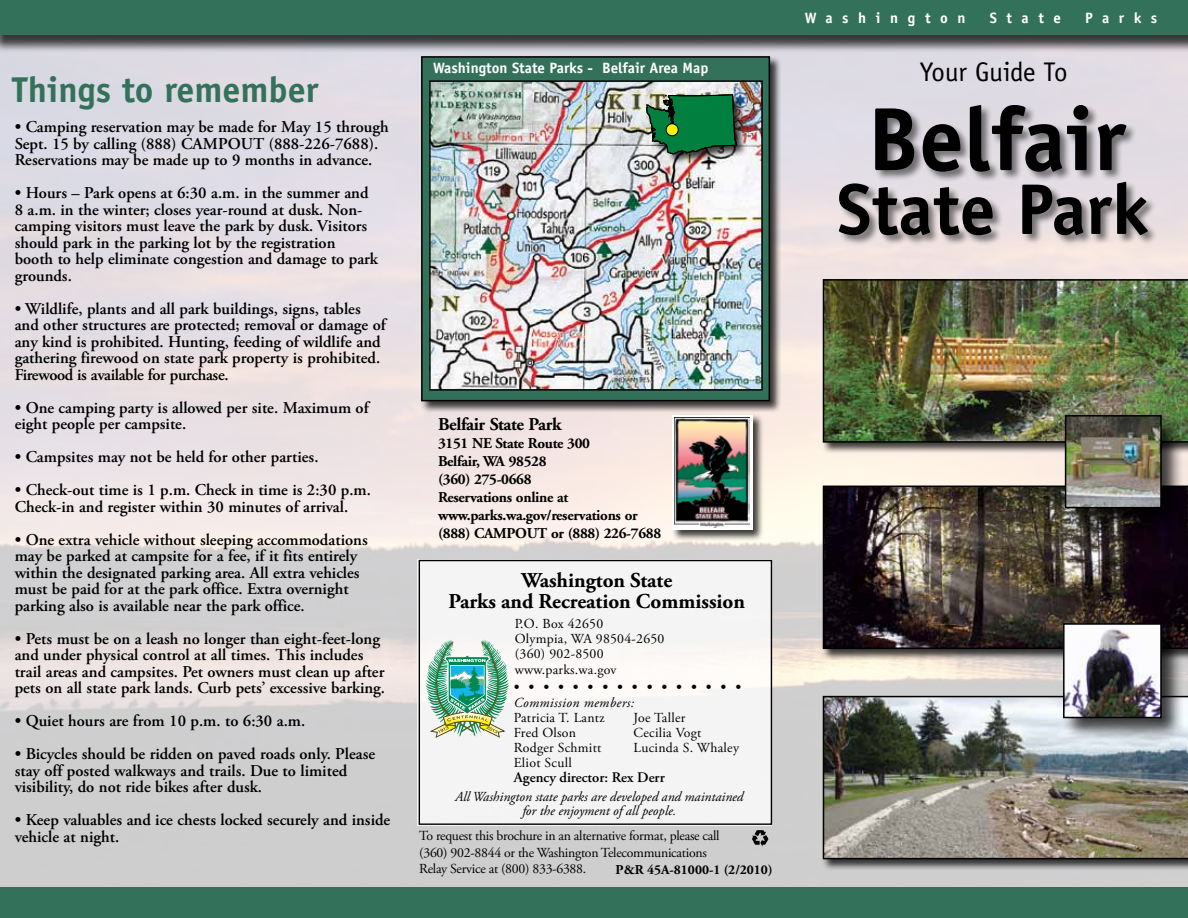
<style>
.page{position:relative;width:1188px;height:918px;background:#fff}
.page>*{position:absolute;margin:0;border:0;box-sizing:border-box;transform-origin:0 0}
.t1{font:700 90px "Officina Sans";color:#000}
.t2{font:700 72px "Officina Sans";color:#000}
.t3{font:700 36px "Officina Sans";color:#34715b}
.t4{font:27px "Officina Sans";letter-spacing:-.01em;color:#000}
.t5{font:700 21.15px/21.1px "Adobe Garamond Pro";color:#000;text-align:center}
.t6{font:700 18px "Adobe Garamond";letter-spacing:-.02em;color:#000}
.t7{font:600 16.5px/16.5px "Adobe Garamond Pro";color:#000}
.t8{font:15.45px "Adobe Garamond Pro";color:#000}
.t9{font:700 15px/18px "Adobe Garamond";letter-spacing:-.02em;color:#000}
.t10{font:700 15px "Officina Sans";color:#fff}
.t11{font:700 15px "Officina Sans";letter-spacing:.64em;color:#fff}
.t12{font:600 14.7px "Adobe Garamond Pro";color:#000}
.t13{font:13.8px/15.1px "Adobe Garamond Pro";letter-spacing:.01em;color:#000}
.t14{font:13.8px/16.5px "Adobe Garamond Pro";letter-spacing:-.02em;color:#000}
.t15{font:italic 13.8px/13.8px "Adobe Garamond Pro";color:#000;text-align:center}
.t16{font:italic 13.8px "Adobe Garamond Pro";letter-spacing:.03em;color:#000}
.t17{font:700 13.5px "Adobe Garamond Pro";color:#000}
</style>
<div class="page">
<div style="left:420px;top:55px;width:362px;height:358px;background:#000;opacity:.75"></div>
<div style="left:422px;top:57px;width:347px;height:344px;background:#34715b"></div>
<div style="left:421px;top:56px;width:349px;height:345px;border:2px solid #000"></div>
<div style="left:0;top:0;width:1188px;height:53px;background:#000;opacity:.75"></div>
<div style="left:0;top:0;width:1188px;height:34px;background:#34715b"></div>
<div style="left:822px;top:278px;width:366px;height:176px;background:#000;opacity:.75"></div>
<img style="left:823px;top:279px;width:365px;height:164px">
<div style="left:0;top:887px;width:1188px;height:31px;background:#34715b"></div>
<div style="left:418px;top:559px;width:354px;height:266px;background:#f4f4f4"></div>
<div style="left:419px;top:560px;width:353px;height:265px;border:1px solid #000"></div>
<svg style="left:752px;top:830px;width:16px;height:17px"></svg>
<svg style="left:425px;top:639px;width:84px;height:99px"></svg>
<img style="left:432px;top:83px;width:328px;height:305px">
<div style="left:429px;top:80px;width:334px;height:311px;border:2px solid #000"></div>
<div style="left:645px;top:94px;width:102px;height:70px;background:#000;opacity:.75"></div>
<svg style="left:646px;top:95px;width:91px;height:59px;background:#1c7446"></svg>
<div style="left:666px;top:124px;width:12px;height:12px;background:#fff200;border-radius:50%"></div>
<div style="left:666px;top:124px;width:12px;height:12px;border:1px solid #000;border-radius:50%"></div>
<div style="left:875px;top:104px;width:263px;height:79px;background:#000;opacity:.5"></div>
<div style="left:838px;top:181px;width:320px;height:65px;background:#000;opacity:.5"></div>
<div style="left:822px;top:485px;width:366px;height:175px;background:#000;opacity:.75"></div>
<img style="left:823px;top:486px;width:365px;height:163px">
<div style="left:822px;top:695px;width:366px;height:176px;background:#000;opacity:.75"></div>
<img style="left:823px;top:696px;width:365px;height:163px">
<div style="left:1061px;top:622px;width:123px;height:118px;background:#000;opacity:.75"></div>
<img style="left:1066px;top:626px;width:93px;height:89px">
<div style="left:1063px;top:623px;width:99px;height:95px;border:2px solid #000"></div>
<div style="left:1063px;top:413px;width:121px;height:118px;background:#000;opacity:.75"></div>
<img style="left:1068px;top:418px;width:91px;height:87px">
<div style="left:1065px;top:415px;width:97px;height:93px;border:2px solid #000"></div>
<div style="left:671px;top:414px;width:93px;height:127px;background:#000;opacity:.75"></div>
<div style="left:672px;top:415px;width:81px;height:115px;background:#fff"></div>
<img style="left:674px;top:417px;width:76px;height:111px">
<h3 class="t3" style="left:12px;top:68px;width:308px">Things to remember</h3>
<p class="t7" style="left:15px;top:119px;width:376px">• Camping reservation may be made for May 15 through<br>Sept. 15 by calling (888) CAMPOUT (888-226-7688).<br>Reservations may be made up to 9 months in advance.</p>
<p class="t7" style="left:15px;top:185px;width:365px">• Hours – Park opens at 6:30 a.m. in the summer and 8 a.m. in the winter; closes year-round at dusk. Non&shy;camping visitors must leave the park by dusk. Visitors should park in the parking lot by the registration booth to help eliminate congestion and damage to park grounds.</p>
<p class="t7" style="left:15px;top:300px;width:373px">• Wildlife, plants and all park buildings, signs, tables and other structures are protected; removal or damage of any kind is prohibited. Hunting, feeding of wildlife and gathering firewood on state park property is prohibited.<br>Firewood is available for purchase.</p>
<p class="t7" style="left:15px;top:399px;width:356px">• One camping party is allowed per site. Maximum of eight people per campsite.</p>
<p class="t7" style="left:15px;top:449px;width:305px">• Campsites may not be held for other parties.</p>
<p class="t7" style="left:15px;top:482px;width:358px">• Check-out time is 1 p.m. Check in time is 2:30 p.m.<br>Check-in and register within 30 minutes of arrival.</p>
<p class="t7" style="left:15px;top:531px;width:355px">• One extra vehicle without sleeping accommodations may be parked at campsite for a fee, if it fits entirely within the designated parking area. All extra vehicles must be paid for at the park office. Extra overnight parking also is available near the park office.</p>
<p class="t7" style="left:15px;top:630px;width:372px">• Pets must be on a leash no longer than eight-feet-long and under physical control at all times. This includes trail areas and campsites. Pet owners must clean up after pets on all state park lands. Curb pets’ excessive barking.</p>
<p class="t7" style="left:15px;top:713px;width:292px">• Quiet hours are from 10 p.m. to 6:30 a.m.</p>
<p class="t7" style="left:15px;top:746px;width:362px">• Bicycles should be ridden on paved roads only. Please stay off posted walkways and trails. Due to limited visibility, do not ride bikes after dusk.</p>
<p class="t7" style="left:15px;top:812px;width:377px">• Keep valuables and ice chests locked securely and inside vehicle at night.</p>
<p class="t10" style="left:433px;top:59px;width:277px">Washington State Parks - Belfair Area Map</p>
<p class="t6" style="left:438px;top:414px;width:125px">Belfair State Park</p>
<p class="t9" style="left:438px;top:434px;width:225px">3151 NE State Route 300<br>Belfair, WA 98528<br>(360) 275-0668<br>Reservations online at www.parks.wa.gov/reservations or (888) CAMPOUT or (888) 226-7688</p>
<p class="t5" style="left:449px;top:570px;width:298px">Washington State<br>Parks and Recreation Commission</p>
<p class="t13" style="left:515px;top:617px;width:151px">P.O. Box 42650<br>Olympia, WA 98504-2650 (360) 902-8500 www.parks.wa.gov</p>
<p class="t8" style="left:514px;top:678px;width:229px">• • • • • • • • • • • • • • • •</p>
<p class="t16" style="left:514px;top:694px;width:122px">Commission members:</p>
<p class="t13" style="left:514px;top:710px;width:92px">Patricia T. Lantz</p>
<p class="t13" style="left:634px;top:710px;width:53px">Joe Taller</p>
<p class="t13" style="left:514px;top:725px;width:64px">Fred Olson</p>
<p class="t13" style="left:634px;top:725px;width:69px">Cecilia Vogt</p>
<p class="t13" style="left:514px;top:740px;width:89px">Rodger Schmitt</p>
<p class="t13" style="left:634px;top:740px;width:107px">Lucinda S. Whaley</p>
<p class="t13" style="left:514px;top:755px;width:60px">Eliot Scull</p>
<p class="t12" style="left:514px;top:769px;width:153px">Agency director: Rex Derr</p>
<p class="t15" style="left:455px;top:790px;width:290px">All Washington state parks are developed and maintained for the enjoyment of all people.</p>
<p class="t14" style="left:419px;top:828px;width:302px">To request this brochure in an alternative format, please call (360) 902-8844 or the Washington Telecommunications<br>Relay Service at (800) 833-6388.</p>
<p class="t17" style="left:616px;top:862px;width:158px">P&amp;R 45A-81000-1 (2/2010)</p>
<p class="t11" style="left:805px;top:8px;width:162px">Washington</p>
<p class="t10" style="left:990px;top:8px;width:73px">State</p>
<p class="t10" style="left:1085px;top:8px;width:74px">Parks</p>
<h3 class="t4" style="left:920px;top:56px;width:149px">Your Guide To</h3>
<h1 class="t1" style="left:867px;top:83px;width:260px">Belfair</h1>
<h2 class="t2" style="left:837px;top:165px;width:313px">State Park</h2>
</div>
